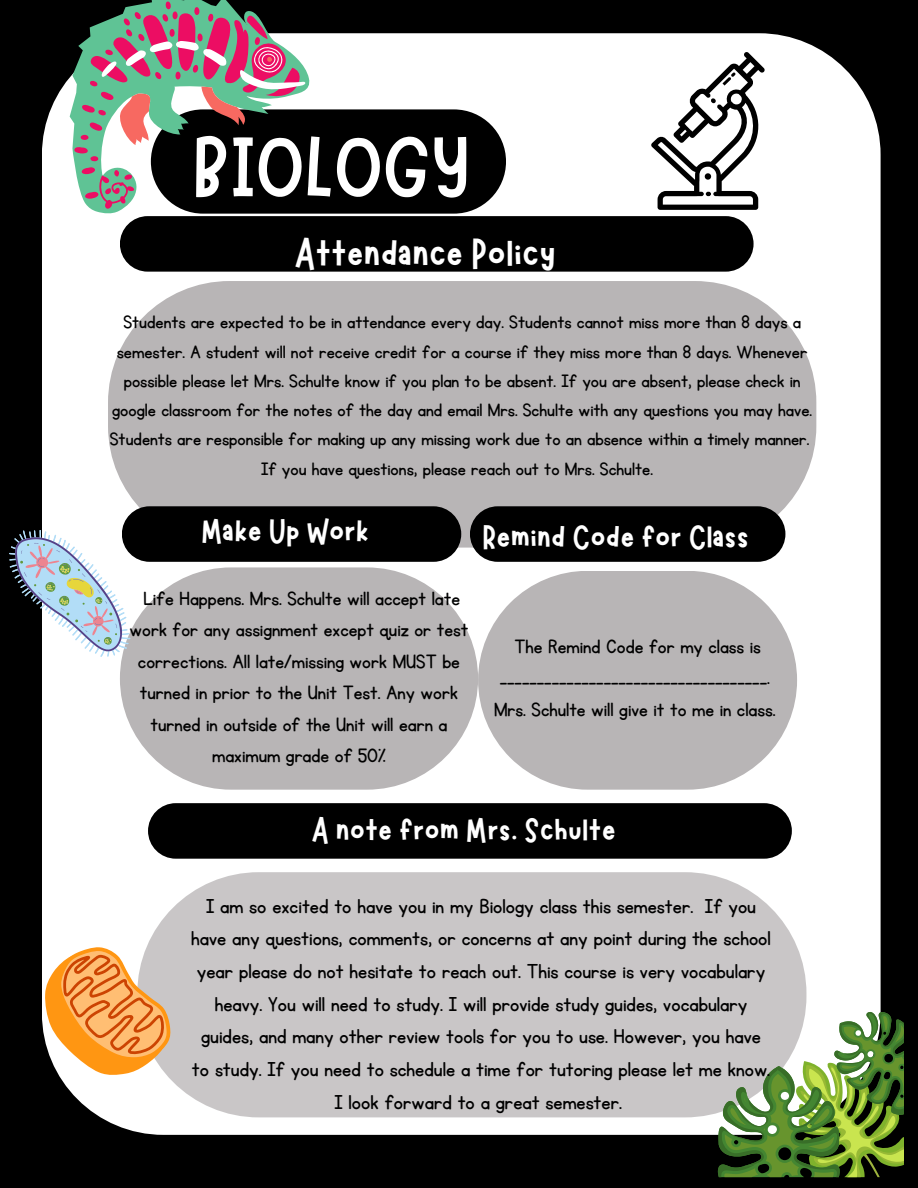
<style>
.page{position:relative;width:918px;height:1188px;background:#000}
.page>*{position:absolute;margin:0;border:0;box-sizing:border-box;transform-origin:0 0}
.t1{font:86.7px "Marykate";color:#fff}
.t2{font:43.05px "Marykate";color:#fff}
.t3{font:35.85px "Marykate";color:#fff}
.t4{font:23.55px/32.7px "KG Primary Penmanship";color:#000;text-align:center}
.t5{font:22.5px/31.5px "KG Primary Penmanship";color:#000;text-align:center}
.t6{font:21px/29.2px "KG Primary Penmanship";color:#000;text-align:center}
</style>
<div class="page">
<div style="left:42px;top:33px;width:839px;height:1102px;background:#fff;border-radius:121px"></div>
<div style="left:108px;top:281px;width:708px;height:267px;background:#b8b5b6;border-radius:121px"></div>
<div style="left:151px;top:109px;width:355px;height:105px;background:#000;border-radius:52px"></div>
<div style="left:120px;top:216px;width:634px;height:56px;background:#000;border-radius:28px"></div>
<div style="left:120px;top:567px;width:358px;height:223px;background:#b8b5b6;border-radius:111px"></div>
<div style="left:122px;top:506px;width:339px;height:56px;background:#000;border-radius:28px"></div>
<div style="left:470px;top:506px;width:315px;height:56px;background:#000;border-radius:28px"></div>
<svg style="left:478px;top:571px;width:319px;height:219px;background:#c2bfc0"></svg>
<div style="left:148px;top:803px;width:644px;height:56px;background:#000;border-radius:28px"></div>
<div style="left:137px;top:872px;width:669px;height:245px;background:#c9c6c7;border-radius:122px"></div>
<svg style="left:651px;top:52px;width:114px;height:158px"></svg>
<svg style="left:70px;top:0;width:239px;height:213px"></svg>
<svg style="left:80px;top:167px;width:54px;height:42px;background:#8fa195"></svg>
<svg style="left:73px;top:1px;width:232px;height:160px"></svg>
<svg style="left:718px;top:1012px;width:186px;height:166px"></svg>
<svg style="left:9px;top:530px;width:122px;height:127px"></svg>
<svg style="left:45px;top:947px;width:126px;height:129px"></svg>
<p class="t1" style="left:193px;top:110px;width:279px">BIOLOGY</p>
<p class="t2" style="left:294px;top:226px;width:263px">Attendance Policy</p>
<p class="t6" style="left:110px;top:308px;width:704px">Students are expected to be in attendance every day. Students cannot miss more than 8 days a semester. A student will not receive credit for a course if they miss more than 8 days. Whenever possible please let Mrs. Schulte know if you plan to be absent. If you are absent, please check in google classroom for the notes of the day and email Mrs. Schulte with any questions you may have.<br>Students are responsible for making up any missing work due to an absence within a timely manner.</p>
<p class="t6" style="left:261px;top:455px;width:393px">If you have questions, please reach out to Mrs. Schulte.</p>
<p class="t3" style="left:201px;top:509px;width:170px">Make Up Work</p>
<p class="t3" style="left:483px;top:514px;width:268px">Remind Code for Class</p>
<p class="t5" style="left:130px;top:583px;width:340px">Life Happens. Mrs. Schulte will accept late work for any assignment except quiz or test corrections. All late/missing work MUST be turned in prior to the Unit Test. Any work turned in outside of the Unit will earn a maximum grade of 50%</p>
<p class="t5" style="left:500px;top:631px;width:272px">The Remind Code for my class is ____________________________________.</p>
<p class="t5" style="left:494px;top:694px;width:283px">Mrs. Schulte will give it to me in class.</p>
<p class="t3" style="left:312px;top:807px;width:306px">A note from Mrs. Schulte</p>
<p class="t4" style="left:191px;top:890px;width:581px">I am so excited to have you in my Biology class this semester. If you have any questions, comments, or concerns at any point during the school year please do not hesitate to reach out. This course is very vocabulary heavy. You will need to study. I will provide study guides, vocabulary guides, and many other review tools for you to use. However, you have to study. If you need to schedule a time for tutoring please let me know.<br>I look forward to a great semester.</p>
</div>
